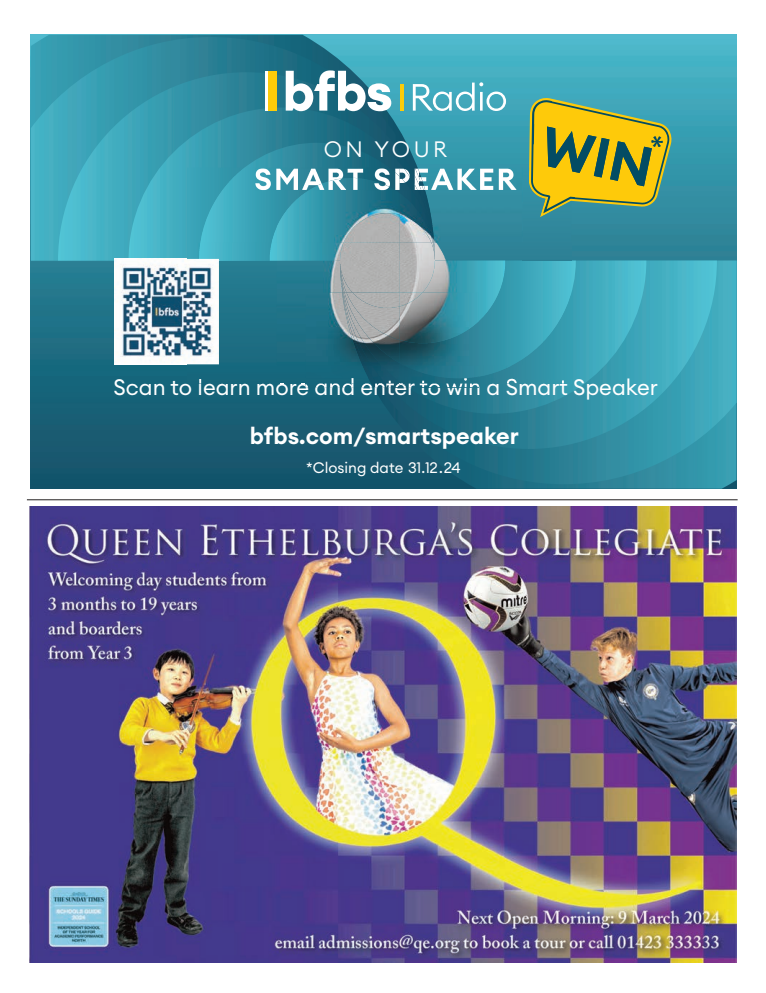
<style>
.page{position:relative;width:766px;height:993px;background:#fff}
.page>*{position:absolute;margin:0;border:0;box-sizing:border-box;transform-origin:0 0}
.t1{font:23px "Euclid Circular A Semibold+BMYQCL";color:#fff}
.t2{font:22px "Euclid Circular A Regular+QHVUOW";color:#fff}
.t3{font:22px "Euclid Circular A Light+XJRGNT";letter-spacing:.16em;color:#fff}
.t4{font:15px "Euclid Circular A Regular+QHVUOW";color:#fff}
</style>
<div class="page">
<hr style="left:27px;top:499px;width:710px;height:1px;background:#231f20">
<div style="left:29px;top:29px;width:707px;height:466px;background:linear-gradient(to right,#fff,#fff)"></div>
<img style="left:31px;top:35px;width:705px;height:453px">
<img style="left:340px;top:260px;width:396px;height:224px">
<img style="left:340px;top:260px;width:376px;height:189px">
<img style="left:340px;top:260px;width:306px;height:153px">
<img style="left:342px;top:260px;width:233px;height:118px">
<img style="left:360px;top:300px;width:145px;height:43px">
<img style="left:31px;top:37px;width:403px;height:223px">
<img style="left:58px;top:72px;width:376px;height:188px">
<img style="left:128px;top:107px;width:306px;height:152px">
<img style="left:199px;top:143px;width:235px;height:100px">
<img style="left:269px;top:190px;width:148px;height:53px">
<hr style="left:265px;top:71px;width:3px;height:40px;background:#fff">
<div style="left:268px;top:71px;width:8px;height:40px;background:#fdcc09"></div>
<svg style="left:285px;top:70px;width:106px;height:41px"></svg>
<hr style="left:400px;top:84px;width:3px;height:27px;background:#fdcc09">
<svg style="left:413px;top:82px;width:93px;height:29px"></svg>
<img style="left:114px;top:259px;width:85px;height:105px">
<img style="left:271px;top:227px;width:6px;height:16px">
<img style="left:187px;top:167px;width:37px;height:21px">
<img style="left:224px;top:167px;width:53px;height:21px">
<img style="left:348px;top:213px;width:52px;height:20px">
<img style="left:277px;top:167px;width:112px;height:37px">
<img style="left:288px;top:178px;width:112px;height:30px">
<img style="left:400px;top:214px;width:14px;height:22px">
<svg style="left:389px;top:167px;width:14px;height:23px"></svg>
<img style="left:400px;top:210px;width:3px;height:4px">
<img style="left:417px;top:167px;width:105px;height:76px">
<img style="left:414px;top:167px;width:20px;height:75px">
<img style="left:410px;top:167px;width:23px;height:66px">
<img style="left:403px;top:167px;width:28px;height:56px">
<img style="left:400px;top:190px;width:23px;height:20px">
<img style="left:522px;top:167px;width:6px;height:37px">
<img style="left:271px;top:243px;width:69px;height:18px">
<img style="left:187px;top:261px;width:155px;height:104px">
<img style="left:187px;top:243px;width:12px;height:16px">
<img style="left:199px;top:243px;width:72px;height:18px">
<div style="left:340px;top:243px;width:60px;height:49px;background:#b1b1b1"></div>
<img style="left:360px;top:308px;width:40px;height:3px">
<img style="left:305px;top:292px;width:55px;height:70px">
<img style="left:352px;top:292px;width:48px;height:16px">
<img style="left:346px;top:263px;width:6px;height:29px">
<img style="left:340px;top:263px;width:6px;height:29px">
<img style="left:343px;top:264px;width:1px;height:28px">
<img style="left:340px;top:264px;width:3px;height:28px">
<img style="left:340px;top:266px;width:2px;height:26px">
<img style="left:400px;top:243px;width:122px;height:18px">
<img style="left:400px;top:327px;width:78px;height:13px">
<img style="left:400px;top:300px;width:78px;height:27px">
<img style="left:400px;top:292px;width:22px;height:14px">
<img style="left:431px;top:243px;width:4px;height:15px">
<img style="left:400px;top:261px;width:22px;height:31px">
<img style="left:422px;top:260px;width:64px;height:40px">
<img style="left:486px;top:260px;width:36px;height:53px">
<svg style="left:511px;top:359px;width:11px;height:6px"></svg>
<img style="left:522px;top:243px;width:49px;height:89px">
<img style="left:551px;top:294px;width:20px;height:38px">
<div style="left:187px;top:365px;width:118px;height:18px;background:#15687e"></div>
<img style="left:199px;top:378px;width:72px;height:5px">
<img style="left:305px;top:378px;width:15px;height:5px">
<img style="left:320px;top:378px;width:42px;height:5px">
<img style="left:277px;top:378px;width:19px;height:5px">
<img style="left:441px;top:365px;width:130px;height:18px">
<img style="left:305px;top:365px;width:57px;height:13px">
<svg style="left:297px;top:378px;width:8px;height:6px"></svg>
<img style="left:305px;top:383px;width:11px;height:4px">
<img style="left:316px;top:383px;width:46px;height:4px">
<svg style="left:519px;top:378px;width:3px;height:5px"></svg>
<img style="left:446px;top:378px;width:71px;height:5px">
<svg style="left:448px;top:378px;width:28px;height:5px"></svg>
<img style="left:441px;top:365px;width:37px;height:13px">
<img style="left:478px;top:365px;width:33px;height:11px">
<img style="left:491px;top:378px;width:25px;height:5px">
<img style="left:441px;top:383px;width:5px;height:4px">
<img style="left:446px;top:383px;width:32px;height:4px">
<svg style="left:362px;top:363px;width:79px;height:24px;background:#27697d"></svg>
<img style="left:524px;top:380px;width:39px;height:3px">
<img style="left:29px;top:506px;width:707px;height:456px">
<svg style="left:528px;top:97px;width:144px;height:120px;background:#bab53a"></svg>
<p class="t3" style="left:323px;top:136px;width:125px">ON YOUR</p>
<p class="t2" style="left:113px;top:378px;width:545px">Scan to learn more and enter to win a Smart Speaker</p>
<p class="t1" style="left:250px;top:422px;width:270px">bfbs.com/smartspeaker</p>
<p class="t4" style="left:306px;top:461px;width:156px">*Closing date 31.12.24</p>
</div>
